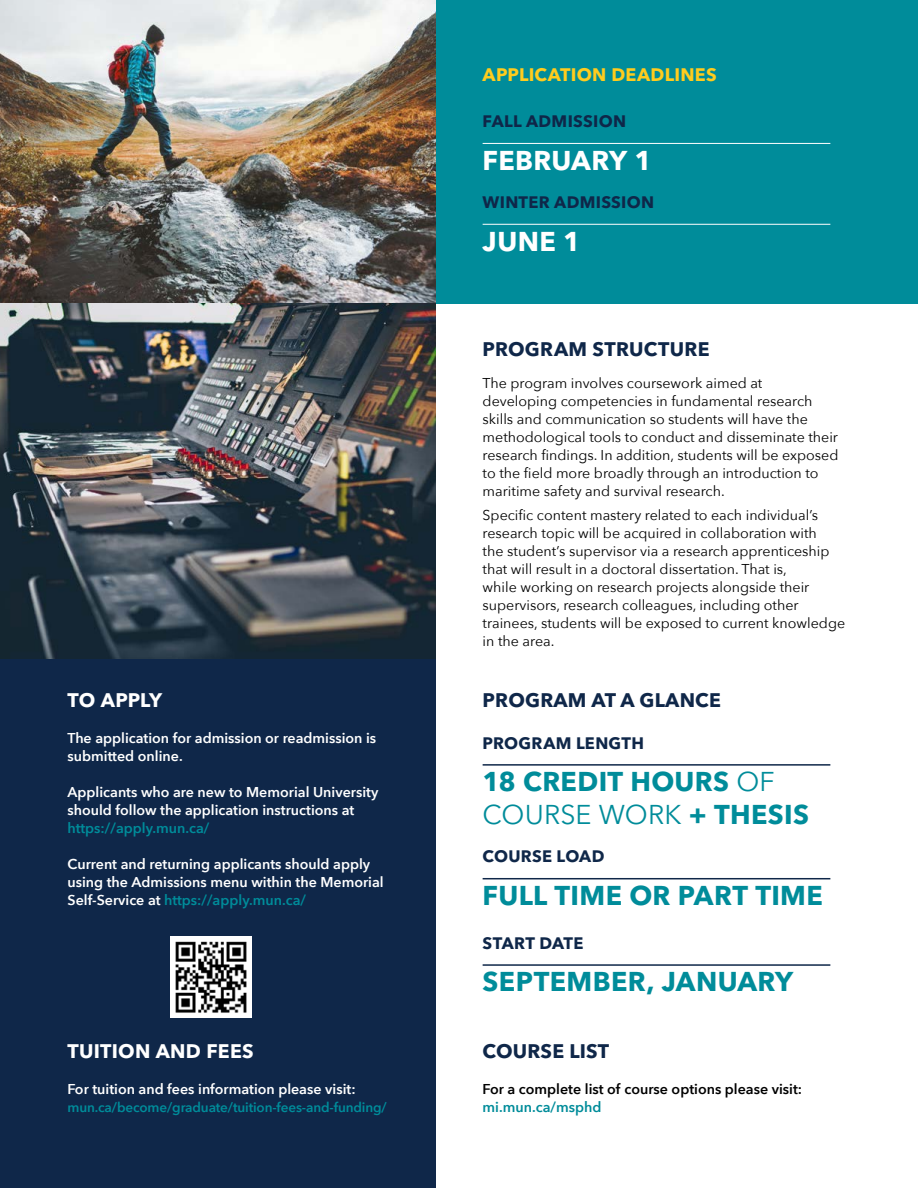
<style>
.page{position:relative;width:918px;height:1188px;background:#fff}
.page>*{position:absolute;margin:0;border:0;box-sizing:border-box;transform-origin:0 0}
.t1{font:700 27px/32.4px "Avenir Next LT Pro";letter-spacing:.01em;color:#008c9a}
.t2{font:700 27px "Avenir Next LT Pro";letter-spacing:.015em;color:#fff}
.t3{font:700 19.5px "Avenir Next LT Pro";letter-spacing:.01em;color:#0f2749}
.t4{font:700 19.5px "Avenir Next LT Pro";letter-spacing:.01em;color:#fff}
.t5{font:700 18px "Avenir Next LT Pro";letter-spacing:.01em;color:#ffcc1e}
.t6{font:700 16.5px "Avenir Next LT Pro";letter-spacing:.015em;color:#0f2749}
.t7{font:14.25px/18px "Avenir Next";color:#000}
.t8{font:600 14.25px/18px "Avenir Next";color:#fff}
.t9{font:600 14.25px "Avenir Next";color:#000}
.t10{font:600 14.25px "Avenir Next";color:#008c9a}
.t11{font:600 13.5px "Avenir Next";letter-spacing:-.01em;color:#008c9a}
.s1{color:#008c9a}
.s2{font-weight:400}
</style>
<div class="page">
<div style="left:435px;top:0;width:483px;height:304px;background:#008c9a"></div>
<div style="left:0;top:407px;width:435px;height:781px;background:#0f2749"></div>
<img style="left:170px;top:937px;width:81px;height:81px">
<hr style="left:483px;top:764px;width:347px;height:2px;background:#0f2749">
<hr style="left:483px;top:878px;width:347px;height:1px;background:#0f2749">
<hr style="left:483px;top:964px;width:347px;height:2px;background:#0f2749">
<hr style="left:483px;top:143px;width:347px;height:1px;background:#fff">
<hr style="left:483px;top:224px;width:347px;height:1px;background:#fff">
<img style="left:0;top:0;width:435px;height:658px">
<h2 class="t4" style="left:68px;top:688px;width:96px">TO APPLY</h2>
<p class="t8" style="left:68px;top:729px;width:310px">The application for admission or readmission is submitted online.</p>
<p class="t8" style="left:68px;top:783px;width:312px">Applicants who are new to Memorial University should follow the application instructions at</p>
<p class="t10" style="left:68px;top:816px;width:144px">https://apply.mun.ca/</p>
<p class="t8" style="left:68px;top:855px;width:318px">Current and returning applicants should apply using the Admissions menu within the Memorial<br>Self-Service at <span class="s1">https://apply.mun.ca/</span></p>
<h2 class="t4" style="left:68px;top:1039px;width:188px">TUITION AND FEES</h2>
<p class="t8" style="left:68px;top:1080px;width:290px">For tuition and fees information please visit:</p>
<p class="t11" style="left:68px;top:1096px;width:321px">mun.ca/become/graduate/tuition-fees-and-funding/</p>
<p class="t5" style="left:483px;top:64px;width:236px">APPLICATION DEADLINES</p>
<p class="t6" style="left:483px;top:111px;width:145px">FALL ADMISSION</p>
<h1 class="t2" style="left:483px;top:144px;width:171px">FEBRUARY 1</h1>
<p class="t6" style="left:483px;top:192px;width:173px">WINTER ADMISSION</p>
<h1 class="t2" style="left:483px;top:225px;width:99px">JUNE 1</h1>
<h2 class="t3" style="left:483px;top:337px;width:228px">PROGRAM STRUCTURE</h2>
<p class="t7" style="left:483px;top:373px;width:357px">The program involves coursework aimed at developing competencies in fundamental research skills and communication so students will have the methodological tools to conduct and disseminate their research findings. In addition, students will be exposed to the field more broadly through an introduction to maritime safety and survival research.</p>
<p class="t7" style="left:483px;top:506px;width:364px">Specific content mastery related to each individual’s research topic will be acquired in collaboration with<br>the student’s supervisor via a research apprenticeship that will result in a doctoral dissertation. That is,<br>while working on research projects alongside their supervisors, research colleagues, including other trainees, students will be exposed to current knowledge in the area.</p>
<h2 class="t3" style="left:483px;top:688px;width:240px">PROGRAM AT A GLANCE</h2>
<p class="t6" style="left:483px;top:733px;width:163px">PROGRAM LENGTH</p>
<h1 class="t1" style="left:483px;top:765px;width:328px">18 CREDIT HOURS <span class="s2">OF<br>COURSE WORK</span> + THESIS</h1>
<p class="t6" style="left:483px;top:847px;width:123px">COURSE LOAD</p>
<h1 class="t1" style="left:483px;top:879px;width:342px">FULL TIME OR PART TIME</h1>
<p class="t6" style="left:483px;top:933px;width:102px">START DATE</p>
<h1 class="t1" style="left:483px;top:966px;width:312px">SEPTEMBER, JANUARY</h1>
<h2 class="t3" style="left:483px;top:1040px;width:128px">COURSE LIST</h2>
<p class="t9" style="left:483px;top:1077px;width:321px">For a complete list of course options please visit:</p>
<p class="t10" style="left:483px;top:1095px;width:120px">mi.mun.ca/msphd</p>
</div>
